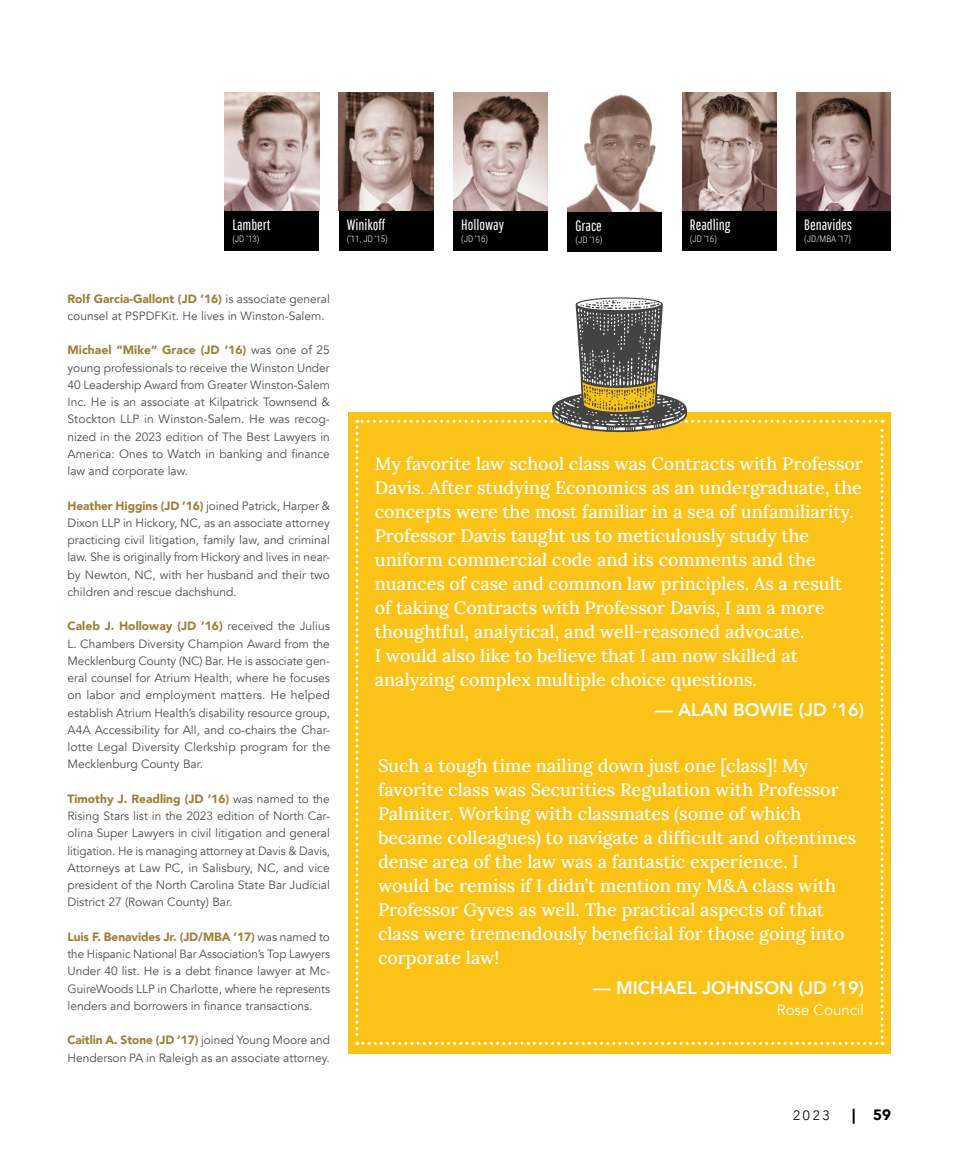
<style>
.page{position:relative;width:972px;height:1161px;background:#fff}
.page>*{position:absolute;margin:0;border:0;box-sizing:border-box;transform-origin:0 0}
.body{font:18px/24px "Lora";color:#fff}
.body-2{font:800 18px "Avenir";color:#fff}
.body-3{font:15px "Pathway Gothic One";color:#fff}
.body-4{font:15px "Avenir";color:#fff}
.t1{font:900 15px "Avenir";color:#000}
.t2{font:300 13.5px "Avenir";color:#000}
.class_notes_body{font:12px/17.2px "Avenir";color:#4d4d4f;text-align:justify}
.body-5{font:300 9px "Roboto Condensed";color:#fff}
.s1{font-weight:900;color:#9e7e38}
</style>
<div class="page">
<img style="left:453px;top:92px;width:95px;height:119px">
<div style="left:453px;top:211px;width:95px;height:39px;background:#000101"></div>
<img style="left:339px;top:92px;width:94px;height:119px">
<div style="left:339px;top:211px;width:94px;height:39px;background:#000101"></div>
<img style="left:225px;top:92px;width:94px;height:119px">
<div style="left:225px;top:211px;width:94px;height:39px;background:#000101"></div>
<div style="left:348px;top:412px;width:543px;height:642px;background:#fbc318"></div>
<svg style="left:355px;top:297px;width:529px;height:748px"></svg>
<img style="left:796px;top:93px;width:95px;height:118px">
<div style="left:796px;top:211px;width:95px;height:40px;background:#000101"></div>
<img style="left:568px;top:94px;width:91px;height:118px">
<div style="left:568px;top:212px;width:94px;height:39px;background:#000101"></div>
<img style="left:682px;top:92px;width:95px;height:119px">
<div style="left:682px;top:211px;width:95px;height:39px;background:#000101"></div>
<p class="body-3" style="left:232px;top:216px;width:40px">Lambert</p>
<p class="body-5" style="left:232px;top:232px;width:29px">(JD ’13)</p>
<p class="body-3" style="left:347px;top:216px;width:40px">Winikoff</p>
<p class="body-5" style="left:347px;top:232px;width:43px">(’11, JD ’15)</p>
<p class="body-3" style="left:461px;top:216px;width:44px">Holloway</p>
<p class="body-5" style="left:461px;top:232px;width:29px">(JD ’16)</p>
<p class="body-3" style="left:576px;top:217px;width:28px">Grace</p>
<p class="body-5" style="left:576px;top:233px;width:29px">(JD ’16)</p>
<p class="body-3" style="left:690px;top:215px;width:42px">Readling</p>
<p class="body-5" style="left:690px;top:232px;width:29px">(JD ’16)</p>
<p class="body-3" style="left:804px;top:216px;width:49px">Benavides</p>
<p class="body-5" style="left:804px;top:233px;width:48px">(JD/MBA ’17)</p>
<p class="class_notes_body" style="left:68px;top:290px;width:264px"><span class="s1">Rolf Garcia-Gallont (JD ’16)</span> is associate general counsel at PSPDFKit. He lives in Winston-Salem.</p>
<p class="class_notes_body" style="left:68px;top:342px;width:264px"><span class="s1">Michael “Mike” Grace (JD ’16)</span> was one of 25 young professionals to receive the Winston Under 40 Leadership Award from Greater Winston-Salem Inc. He is an associate at Kilpatrick Townsend &amp; Stockton LLP in Winston-Salem. He was recog&shy;nized in the 2023 edition of The Best Lawyers in America: Ones to Watch in banking and finance law and corporate law.</p>
<p class="class_notes_body" style="left:68px;top:497px;width:264px"><span class="s1">Heather Higgins (JD ’16)</span> joined Patrick, Harper &amp; Dixon LLP in Hickory, NC, as an associate attorney practicing civil litigation, family law, and criminal law. She is originally from Hickory and lives in near&shy;by Newton, NC, with her husband and their two children and rescue dachshund.</p>
<p class="class_notes_body" style="left:68px;top:618px;width:264px"><span class="s1">Caleb J. Holloway (JD ’16)</span> received the Julius L. Chambers Diversity Champion Award from the Mecklenburg County (NC) Bar. He is associate gen&shy;eral counsel for Atrium Health, where he focuses on labor and employment matters. He helped establish Atrium Health’s disability resource group, A4A Accessibility for All, and co-chairs the Char&shy;lotte Legal Diversity Clerkship program for the Mecklenburg County Bar.</p>
<p class="class_notes_body" style="left:68px;top:790px;width:264px"><span class="s1">Timothy J. Readling (JD ’16)</span> was named to the Rising Stars list in the 2023 edition of North Car&shy;olina Super Lawyers in civil litigation and general litigation. He is managing attorney at Davis &amp; Davis, Attorneys at Law PC, in Salisbury, NC, and vice president of the North Carolina State Bar Judicial District 27 (Rowan County) Bar.</p>
<p class="class_notes_body" style="left:68px;top:928px;width:264px"><span class="s1">Luis F. Benavides Jr. (JD/MBA ’17)</span> was named to the Hispanic National Bar Association’s Top Lawyers Under 40 list. He is a debt finance lawyer at Mc-GuireWoods LLP in Charlotte, where he represents lenders and borrowers in finance transactions.</p>
<p class="class_notes_body" style="left:68px;top:1032px;width:264px"><span class="s1">Caitlin A. Stone (JD ’17)</span> joined Young Moore and<br>Henderson PA in Raleigh as an associate attorney.</p>
<p class="body" style="left:375px;top:451px;width:490px">My favorite law school class was Contracts with Professor Davis. After studying Economics as an undergraduate, the concepts were the most familiar in a sea of unfamiliarity.<br>Professor Davis taught us to meticulously study the uniform commercial code and its comments and the nuances of case and common law principles. As a result of taking Contracts with Professor Davis, I am a more thoughtful, analytical, and well-reasoned advocate.<br>I would also like to believe that I am now skilled at analyzing complex multiple choice questions.</p>
<p class="body-2" style="left:655px;top:696px;width:211px">— ALAN BOWIE (JD ’16)</p>
<p class="body" style="left:378px;top:753px;width:480px">Such a tough time nailing down just one [class]! My favorite class was Securities Regulation with Professor Palmiter. Working with classmates (some of which became colleagues) to navigate a difficult and oftentimes dense area of the law was a fantastic experience. I<br>would be remiss if I didn’t mention my M&amp;A class with Professor Gyves as well. The practical aspects of that class were tremendously beneficial for those going into corporate law!</p>
<p class="body-2" style="left:593px;top:974px;width:273px">— MICHAEL JOHNSON (JD ’19)</p>
<p class="body-4" style="left:777px;top:1001px;width:89px">Rose Council</p>
<p class="t2" style="left:793px;top:1108px;width:38px">2023</p>
<p class="t1" style="left:852px;top:1102px;width:40px">| 59</p>
</div>
